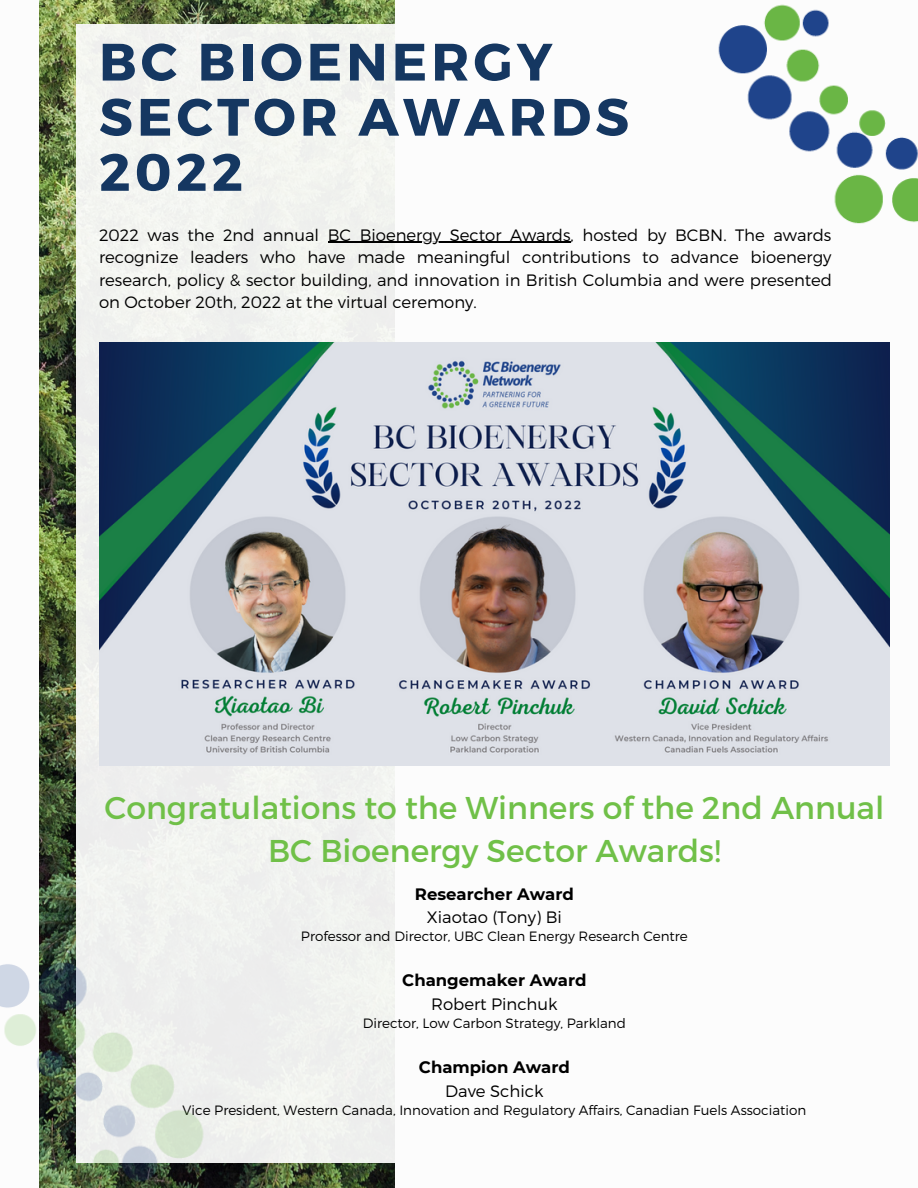
<style>
.page{position:relative;width:918px;height:1188px;background:#fff}
.page>*{position:absolute;margin:0;border:0;box-sizing:border-box;transform-origin:0 0}
.t1{font:700 52.5px/55.2px "Montserrat";letter-spacing:.08em;color:#153761}
.t2{font:31.5px/43.8px "Montserrat";color:#70c048;text-align:center}
.t3{font:300 16.5px/22.5px "Montserrat";color:#000;text-align:justify}
.t4{font:700 16.5px "Montserrat";color:#000}
.t5{font:300 13.5px "Montserrat";color:#000}
</style>
<div class="page">
<img style="left:39px;top:0;width:355px;height:1188px">
<div style="left:76px;top:25px;width:833px;height:1137px;background:linear-gradient(to right,#f0f1ee,#fff)"></div>
<img style="left:99px;top:343px;width:791px;height:422px">
<img style="left:681px;top:4px;width:237px;height:267px">
<hr style="left:328px;top:242px;width:243px;height:1px;background:#000">
<img style="left:0;top:849px;width:217px;height:339px">
<h1 class="t1" style="left:99px;top:32px;width:532px">BC BIOENERGY<br>SECTOR AWARDS<br>2022</h1>
<p class="t3" style="left:99px;top:223px;width:735px">2022 was the 2nd annual BC Bioenergy Sector Awards, hosted by BCBN. The awards recognize leaders who have made meaningful contributions to advance bioenergy research, policy &amp; sector building, and innovation in British Columbia and were presented on October 20th, 2022 at the virtual ceremony.</p>
<h2 class="t2" style="left:104px;top:784px;width:781px">Congratulations to the Winners of the 2nd Annual<br>BC Bioenergy Sector Awards!</h2>
<p class="t4" style="left:415px;top:884px;width:161px">Researcher Award</p>
<p class="t3" style="left:427px;top:906px;width:137px">Xiaotao (Tony) Bi</p>
<p class="t5" style="left:301px;top:928px;width:388px">Professor and Director, UBC Clean Energy Research Centre</p>
<p class="t4" style="left:402px;top:970px;width:186px">Changemaker Award</p>
<p class="t3" style="left:431px;top:992px;width:128px">Robert Pinchuk</p>
<p class="t5" style="left:363px;top:1014px;width:265px">Director, Low Carbon Strategy, Parkland</p>
<p class="t4" style="left:419px;top:1057px;width:152px">Champion Award</p>
<p class="t3" style="left:445px;top:1079px;width:100px">Dave Schick</p>
<p class="t5" style="left:183px;top:1101px;width:625px">Vice President, Western Canada, Innovation and Regulatory Affairs, Canadian Fuels Association</p>
</div>
